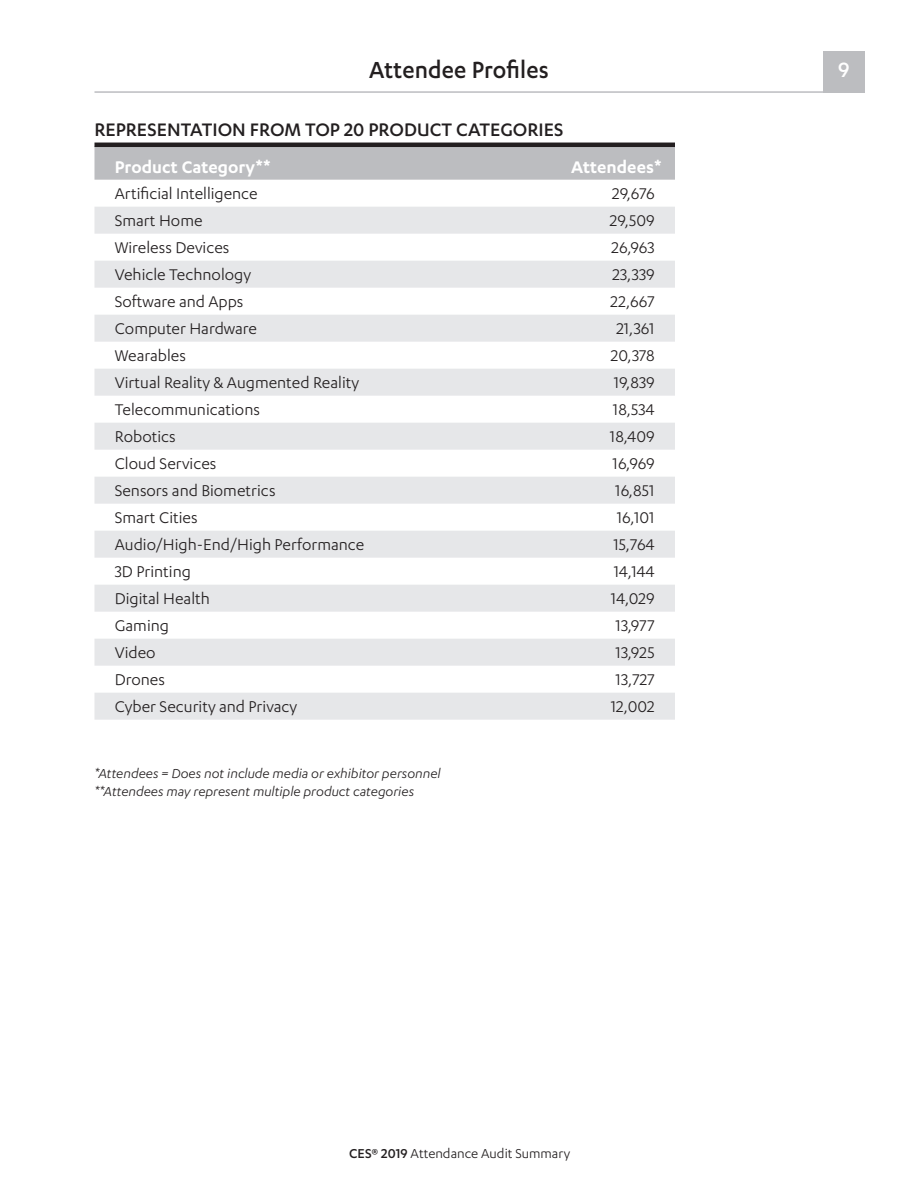
<style>
.page{position:relative;width:918px;height:1188px;background:#fff}
.page>*{position:absolute;margin:0;border:0;box-sizing:border-box;transform-origin:0 0}
.t1{font:500 27px "Karbon";letter-spacing:.005em;color:#231f20;scale:.95 1}
.t2{font:500 24px "Karbon";color:#fff}
.t3{font:500 21px "Karbon";color:#231f20}
.t4{font:600 19.5px "Karbon";color:#fff}
.t5{font:18px "Karbon";color:#231f20}
.t6{font:italic 15px/18px "Karbon";color:#231f20}
.t7{font:15px "Karbon";color:#231f20}
.s1{font-weight:500}
</style>
<div class="page">
<div style="left:824px;top:52px;width:41px;height:41px;background:#bcbdc0"></div>
<hr style="left:94px;top:91px;width:730px;height:2px;background:#bcbdc0">
<div style="left:94px;top:147px;width:581px;height:33px;background:#bcbdc0"></div>
<div style="left:94px;top:207px;width:581px;height:27px;background:#e6e7e9"></div>
<svg style="left:94px;top:261px;width:581px;height:459px;fill:#e6e7e9"></svg>
<hr style="left:94px;top:143px;width:581px;height:4px;background:#231f20">
<h1 class="t1" style="left:369px;top:55px;width:191px">Attendee Profiles</h1>
<h2 class="t2" style="left:838px;top:57px;width:13px">9</h2>
<p class="t3" style="left:94px;top:118px;width:471px">REPRESENTATION FROM TOP 20 PRODUCT CATEGORIES</p>
<p class="t4" style="left:115px;top:156px;width:157px">Product Category**</p>
<p class="t4" style="left:571px;top:156px;width:92px">Attendees*</p>
<p class="t5" style="left:115px;top:184px;width:144px">Artificial Intelligence</p>
<p class="t5" style="left:612px;top:184px;width:44px">29,676</p>
<p class="t5" style="left:115px;top:211px;width:89px">Smart Home</p>
<p class="t5" style="left:610px;top:211px;width:46px">29,509</p>
<p class="t5" style="left:115px;top:238px;width:116px">Wireless Devices</p>
<p class="t5" style="left:612px;top:238px;width:45px">26,963</p>
<p class="t5" style="left:115px;top:265px;width:138px">Vehicle Technology</p>
<p class="t5" style="left:612px;top:265px;width:44px">23,339</p>
<p class="t5" style="left:115px;top:292px;width:130px">Software and Apps</p>
<p class="t5" style="left:611px;top:292px;width:46px">22,667</p>
<p class="t5" style="left:115px;top:319px;width:144px">Computer Hardware</p>
<p class="t5" style="left:616px;top:319px;width:40px">21,361</p>
<p class="t5" style="left:115px;top:346px;width:73px">Wearables</p>
<p class="t5" style="left:611px;top:346px;width:45px">20,378</p>
<p class="t5" style="left:115px;top:373px;width:246px">Virtual Reality &amp; Augmented Reality</p>
<p class="t5" style="left:614px;top:373px;width:42px">19,839</p>
<p class="t5" style="left:115px;top:400px;width:147px">Telecommunications</p>
<p class="t5" style="left:613px;top:400px;width:43px">18,534</p>
<p class="t5" style="left:115px;top:427px;width:63px">Robotics</p>
<p class="t5" style="left:610px;top:427px;width:46px">18,409</p>
<p class="t5" style="left:115px;top:454px;width:103px">Cloud Services</p>
<p class="t5" style="left:613px;top:454px;width:44px">16,969</p>
<p class="t5" style="left:115px;top:481px;width:162px">Sensors and Biometrics</p>
<p class="t5" style="left:615px;top:481px;width:41px">16,851</p>
<p class="t5" style="left:115px;top:508px;width:85px">Smart Cities</p>
<p class="t5" style="left:617px;top:508px;width:39px">16,101</p>
<p class="t5" style="left:115px;top:535px;width:251px">Audio/High-End/High Performance</p>
<p class="t5" style="left:613px;top:535px;width:43px">15,764</p>
<p class="t5" style="left:115px;top:562px;width:78px">3D Printing</p>
<p class="t5" style="left:614px;top:562px;width:42px">14,144</p>
<p class="t5" style="left:115px;top:589px;width:97px">Digital Health</p>
<p class="t5" style="left:611px;top:589px;width:45px">14,029</p>
<p class="t5" style="left:115px;top:616px;width:56px">Gaming</p>
<p class="t5" style="left:616px;top:616px;width:41px">13,977</p>
<p class="t5" style="left:115px;top:643px;width:42px">Video</p>
<p class="t5" style="left:616px;top:643px;width:41px">13,925</p>
<p class="t5" style="left:115px;top:670px;width:52px">Drones</p>
<p class="t5" style="left:616px;top:670px;width:41px">13,727</p>
<p class="t5" style="left:115px;top:697px;width:184px">Cyber Security and Privacy</p>
<p class="t5" style="left:611px;top:697px;width:46px">12,002</p>
<p class="t6" style="left:94px;top:764px;width:348px">*Attendees = Does not include media or exhibitor personnel **Attendees may represent multiple product categories</p>
<p class="t7" style="left:349px;top:1145px;width:222px"><span class="s1">CES® 2019</span> Attendance Audit Summary</p>
</div>
